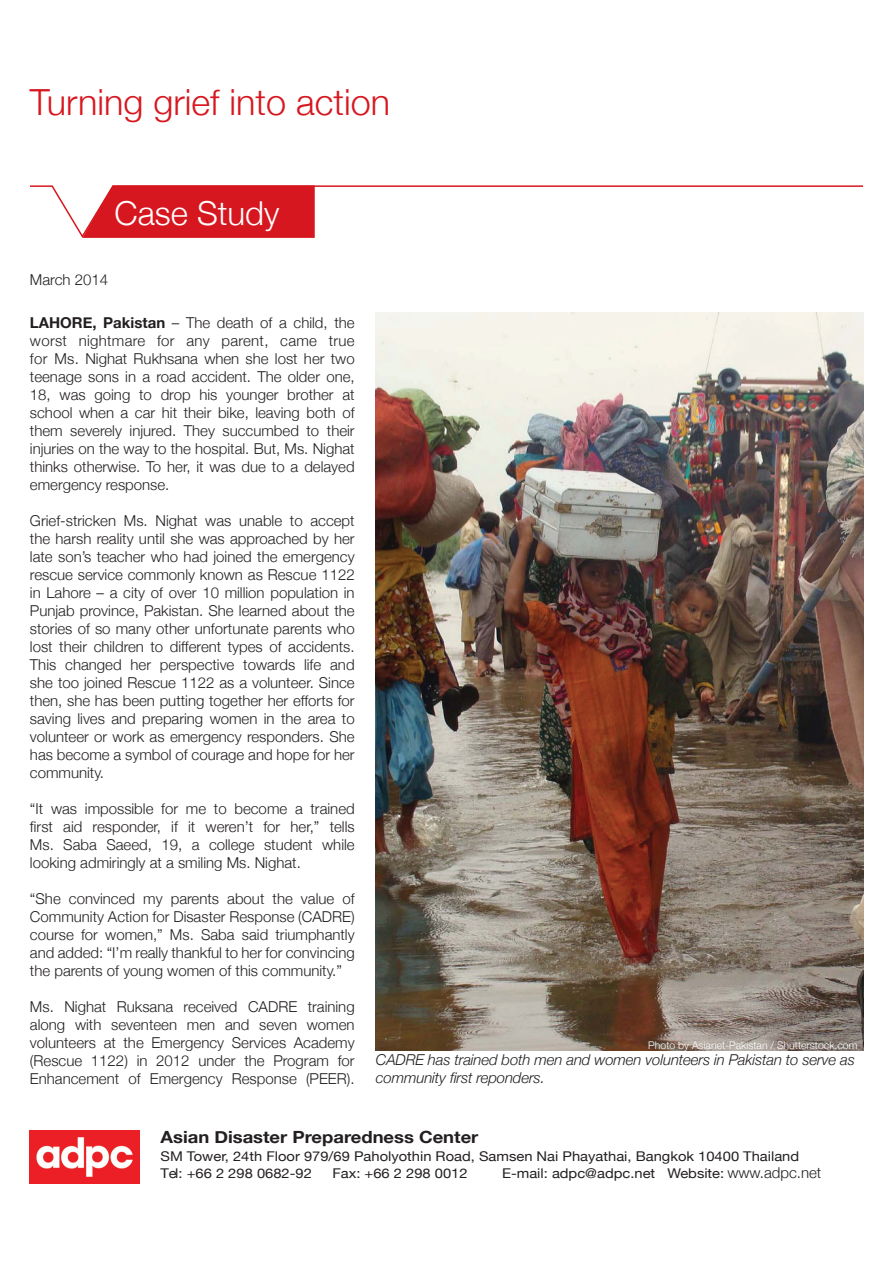
<style>
.page{position:relative;width:893px;height:1263px;background:#fff}
.page>*{position:absolute;margin:0;border:0;box-sizing:border-box;transform-origin:0 0}
.t1{font:300 36px "Helvetica Neue";color:#d7171f}
.t2{font:300 33px "Helvetica Neue";color:#fff}
.t3{font:700 16.8px "Helvetica Neue";color:#231f20;scale:1.1 1}
.t4{font:300 15px/18px "Helvetica Neue";color:#231f20;text-align:justify}
.t5{font:italic 300 15px/18px "Helvetica Neue";letter-spacing:-.01em;color:#231f20}
.t6{font:13.5px/16px "Helvetica Neue";color:#231f20;scale:1.1 1}
.t7{font:300 10.5px "Helvetica Neue";color:#fff}
.s1{font-weight:700}
</style>
<div class="page">
<svg style="left:30px;top:185px;width:833px;height:52px"></svg>
<svg style="left:82px;top:185px;width:233px;height:53px;background:#d9262e"></svg>
<img style="left:30px;top:1130px;width:110px;height:53px">
<img style="left:376px;top:313px;width:487px;height:737px">
<h1 class="t1" style="left:30px;top:80px;width:362px">Turning grief into action</h1>
<h2 class="t2" style="left:114px;top:193px;width:167px">Case Study</h2>
<p class="t4" style="left:30px;top:270px;width:80px">March 2014</p>
<p class="t4" style="left:30px;top:313px;width:326px"><span class="s1">Lahore, Pakistan</span> – The death of a child, the worst nightmare for any parent, came true for Ms. Nighat Rukhsana when she lost her two teenage sons in a road accident. The older one, 18, was going to drop his younger brother at school when a car hit their bike, leaving both of them severely injured. They succumbed to their injuries on the way to the hospital. But, Ms. Nighat thinks otherwise. To her, it was due to a delayed emergency response.</p>
<p class="t4" style="left:30px;top:511px;width:326px">Grief-stricken Ms. Nighat was unable to accept the harsh reality until she was approached by her late son’s teacher who had joined the emergency rescue service commonly known as Rescue 1122 in Lahore – a city of over 10 million population in Punjab province, Pakistan. She learned about the stories of so many other unfortunate parents who lost their children to different types of accidents.<br>This changed her perspective towards life and she too joined Rescue 1122 as a volunteer. Since then, she has been putting together her efforts for saving lives and preparing women in the area to volunteer or work as emergency responders. She has become a symbol of courage and hope for her community.</p>
<p class="t4" style="left:30px;top:799px;width:326px">“It was impossible for me to become a trained first aid responder, if it weren’t for her,” tells Ms. Saba Saeed, 19, a college student while looking admiringly at a smiling Ms. Nighat.</p>
<p class="t4" style="left:30px;top:889px;width:326px">“She convinced my parents about the value of Community Action for Disaster Response (CADRE) course for women,” Ms. Saba said triumphantly and added: “I’m really thankful to her for convincing the parents of young women of this community.”</p>
<p class="t4" style="left:30px;top:997px;width:326px">Ms. Nighat Ruksana received CADRE training along with seventeen men and seven women volunteers at the Emergency Services Academy (Rescue 1122) in 2012 under the Program for Enhancement of Emergency Response (PEER).</p>
<p class="t7" style="left:648px;top:1038px;width:211px">Photo by Asianet-Pakistan / Shutterstock.com</p>
<p class="t5" style="left:376px;top:1050px;width:481px">CADRE has trained both men and women volunteers in Pakistan to serve as community first reponders.</p>
<p class="t3" style="left:160px;top:1127px;width:291px">asian Disaster Preparedness Center</p>
<p class="t6" style="left:160px;top:1148px;width:582px">SM Tower, 24th Floor 979/69 Paholyothin Road, Samsen Nai Phayathai, Bangkok 10400 Thailand<br>Tel: +66 2 298 0682-92</p>
<p class="t4" style="left:727px;top:1164px;width:95px">www.adpc.net</p>
<p class="t6" style="left:332px;top:1164px;width:484px">Fax: +66 2 298 0012-13 E-mail: adpc@adpc.net Website: http://www.adpc.net</p>
</div>
